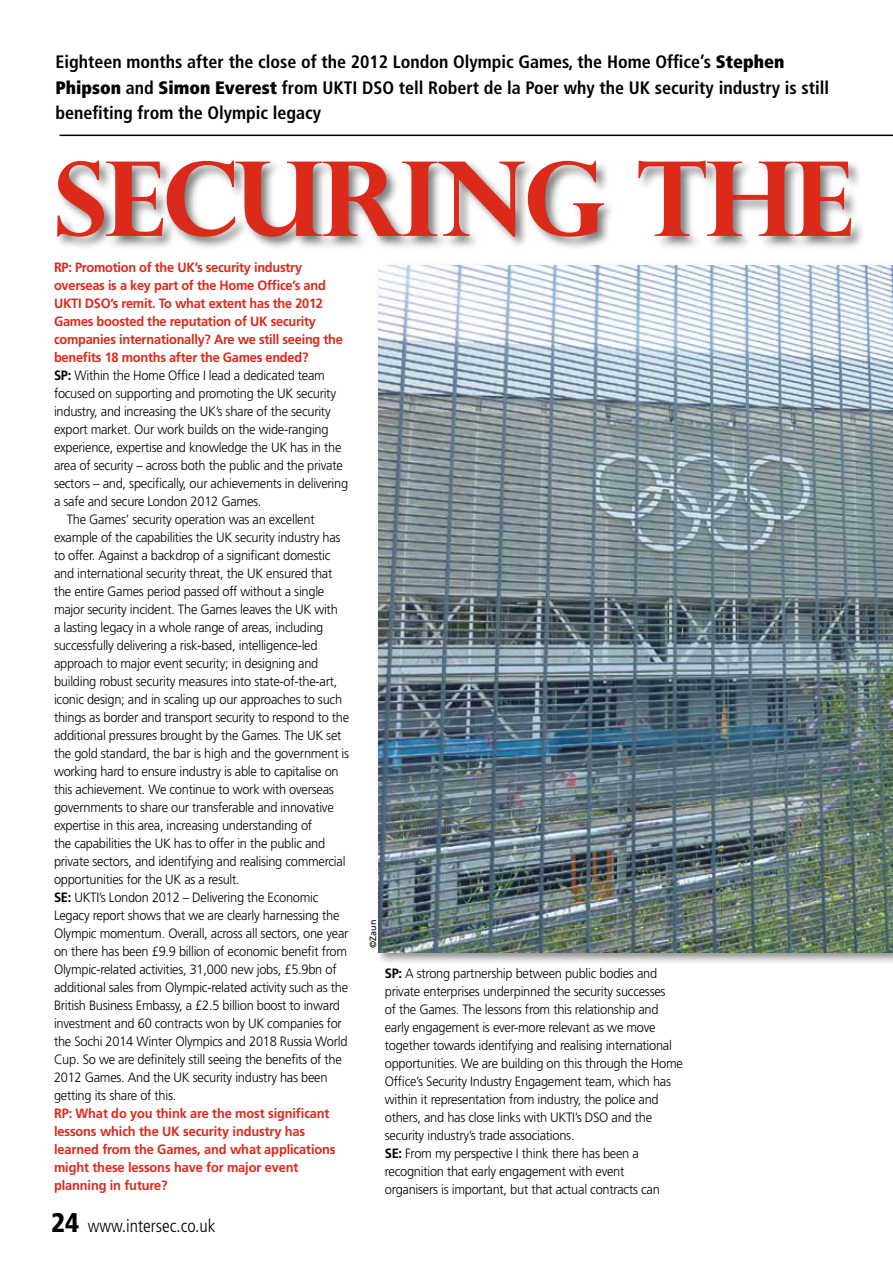
<style>
.page{position:relative;width:893px;height:1263px;background:#fff}
.page>*{position:absolute;margin:0;border:0;box-sizing:border-box;transform-origin:0 0}
.t1{font:700 103.35px "Perpetua Titling";letter-spacing:-.02em;color:#db291a}
.t2{font:700 condensed 18px/25.5px "Frutiger";color:#000}
.t3{font:300 condensed 18px "Frutiger";color:#000}
.t4{font:300 13.5px/18px "Frutiger";letter-spacing:-.02em;color:#000;scale:.95 1}
.t5{font:700 13.5px/18px "Frutiger";letter-spacing:-.02em;color:#db291a;scale:.95 1}
.t6{font:9px "Frutiger";color:#000}
.s1{font-weight:900}
.s2{font-weight:700}
.s3{font-weight:900;font-size:27px}
</style>
<div class="page">
<div style="left:375px;top:262px;width:518px;height:703px;background:#000;opacity:.45"></div>
<img style="left:379px;top:266px;width:514px;height:686px">
<hr style="left:60px;top:135px;width:833px;height:1px;background:#000">
<div style="left:55px;top:159px;width:810px;height:92px;background:#000;opacity:.51"></div>
<h2 class="t2" style="left:56px;top:49px;width:775px">Eighteen months after the close of the 2012 London Olympic Games, the Home Office’s <span class="s1">Stephen<br>Phipson</span> and <span class="s1">Simon Everest</span> from UKTI DSO tell Robert de la Poer why the UK security industry is still benefiting from the Olympic legacy</h2>
<h1 class="t1" style="left:54px;top:135px;width:801px">SECURING THE</h1>
<p class="t5" style="left:54px;top:258px;width:263px">RP: Promotion of the UK’s security industry</p>
<p class="t5" style="left:54px;top:276px;width:288px">overseas is a key part of the Home Office’s and</p>
<p class="t5" style="left:54px;top:294px;width:285px">UKTI DSO’s remit. To what extent has the 2012</p>
<p class="t5" style="left:54px;top:312px;width:277px">Games boosted the reputation of UK security</p>
<p class="t5" style="left:54px;top:330px;width:306px">companies internationally? Are we still seeing the</p>
<p class="t5" style="left:54px;top:348px;width:269px">benefits 18 months after the Games ended?</p>
<p class="t4" style="left:54px;top:366px;width:287px"><span class="s2">SP:</span> Within the Home Office I lead a dedicated team</p>
<p class="t4" style="left:54px;top:384px;width:298px">focused on supporting and promoting the UK security</p>
<p class="t4" style="left:54px;top:402px;width:293px">industry, and increasing the UK’s share of the security</p>
<p class="t4" style="left:54px;top:420px;width:291px">export market. Our work builds on the wide-ranging</p>
<p class="t4" style="left:54px;top:438px;width:304px">experience, expertise and knowledge the UK has in the</p>
<p class="t4" style="left:54px;top:456px;width:305px">area of security – across both the public and the private</p>
<p class="t4" style="left:54px;top:474px;width:311px">sectors – and, specifically, our achievements in delivering</p>
<p class="t4" style="left:54px;top:492px;width:220px">a safe and secure London 2012 Games.</p>
<p class="t4" style="left:67px;top:510px;width:262px">The Games’ security operation was an excellent</p>
<p class="t4" style="left:54px;top:528px;width:303px">example of the capabilities the UK security industry has</p>
<p class="t4" style="left:54px;top:546px;width:293px">to offer. Against a backdrop of a significant domestic</p>
<p class="t4" style="left:54px;top:564px;width:294px">and international security threat, the UK ensured that</p>
<p class="t4" style="left:54px;top:582px;width:286px">the entire Games period passed off without a single</p>
<p class="t4" style="left:54px;top:600px;width:300px">major security incident. The Games leaves the UK with</p>
<p class="t4" style="left:54px;top:618px;width:285px">a lasting legacy in a whole range of areas, including</p>
<p class="t4" style="left:54px;top:636px;width:279px">successfully delivering a risk-based, intelligence-led</p>
<p class="t4" style="left:54px;top:654px;width:280px">approach to major event security; in designing and</p>
<p class="t4" style="left:54px;top:672px;width:300px">building robust security measures into state-of-the-art,</p>
<p class="t4" style="left:54px;top:690px;width:305px">iconic design; and in scaling up our approaches to such</p>
<p class="t4" style="left:54px;top:708px;width:312px">things as border and transport security to respond to the</p>
<p class="t4" style="left:54px;top:726px;width:304px">additional pressures brought by the Games. The UK set</p>
<p class="t4" style="left:54px;top:744px;width:312px">the gold standard, the bar is high and the government is</p>
<p class="t4" style="left:54px;top:762px;width:301px">working hard to ensure industry is able to capitalise on</p>
<p class="t4" style="left:54px;top:780px;width:296px">this achievement. We continue to work with overseas</p>
<p class="t4" style="left:54px;top:798px;width:296px">governments to share our transferable and innovative</p>
<p class="t4" style="left:54px;top:816px;width:273px">expertise in this area, increasing understanding of</p>
<p class="t4" style="left:54px;top:834px;width:287px">the capabilities the UK has to offer in the public and</p>
<p class="t4" style="left:54px;top:852px;width:308px">private sectors, and identifying and realising commercial</p>
<p class="t4" style="left:54px;top:870px;width:197px">opportunities for the UK as a result.</p>
<p class="t4" style="left:54px;top:888px;width:280px"><span class="s2">SE:</span> UKTI’s London 2012 – Delivering the Economic</p>
<p class="t4" style="left:54px;top:906px;width:302px">Legacy report shows that we are clearly harnessing the</p>
<p class="t4" style="left:54px;top:924px;width:311px">Olympic momentum. Overall, across all sectors, one year</p>
<p class="t4" style="left:54px;top:942px;width:310px">on there has been £9.9 billion of economic benefit from</p>
<p class="t4" style="left:54px;top:960px;width:299px">Olympic-related activities, 31,000 new jobs, £5.9bn of</p>
<p class="t4" style="left:54px;top:978px;width:311px">additional sales from Olympic-related activity such as the</p>
<p class="t4" style="left:54px;top:996px;width:303px">British Business Embassy, a £2.5 billion boost to inward</p>
<p class="t4" style="left:54px;top:1014px;width:305px">investment and 60 contracts won by UK companies for</p>
<p class="t4" style="left:54px;top:1032px;width:310px">the Sochi 2014 Winter Olympics and 2018 Russia World</p>
<p class="t4" style="left:54px;top:1050px;width:304px">Cup. So we are definitely still seeing the benefits of the</p>
<p class="t4" style="left:54px;top:1068px;width:289px">2012 Games. And the UK security industry has been</p>
<p class="t4" style="left:54px;top:1086px;width:130px">getting its share of this.</p>
<p class="t5" style="left:54px;top:1104px;width:298px">RP: What do you think are the most significant lessons which the UK security industry has learned from the Games, and what applications might these lessons have for major event planning in future?</p>
<h2 class="t3" style="left:51px;top:1215px;width:166px"><span class="s3">24</span> www.intersec.co.uk</h2>
<p class="t6" style="left:368px;top:948px;width:30px;rotate:-90deg">©Zaun</p>
<p class="t4" style="left:385px;top:964px;width:315px"><span class="s2">SP:</span> A strong partnership between public bodies and private enterprises underpinned the security successes<br>of the Games. The lessons from this relationship and early engagement is ever-more relevant as we move together towards identifying and realising international opportunities. We are building on this through the Home Office’s Security Industry Engagement team, which has within it representation from industry, the police and others, and has close links with UKTI’s DSO and the security industry’s trade associations.<br><span class="s2">SE:</span> From my perspective I think there has been a recognition that early engagement with event<br>organisers is important, but that actual contracts can</p>
</div>
